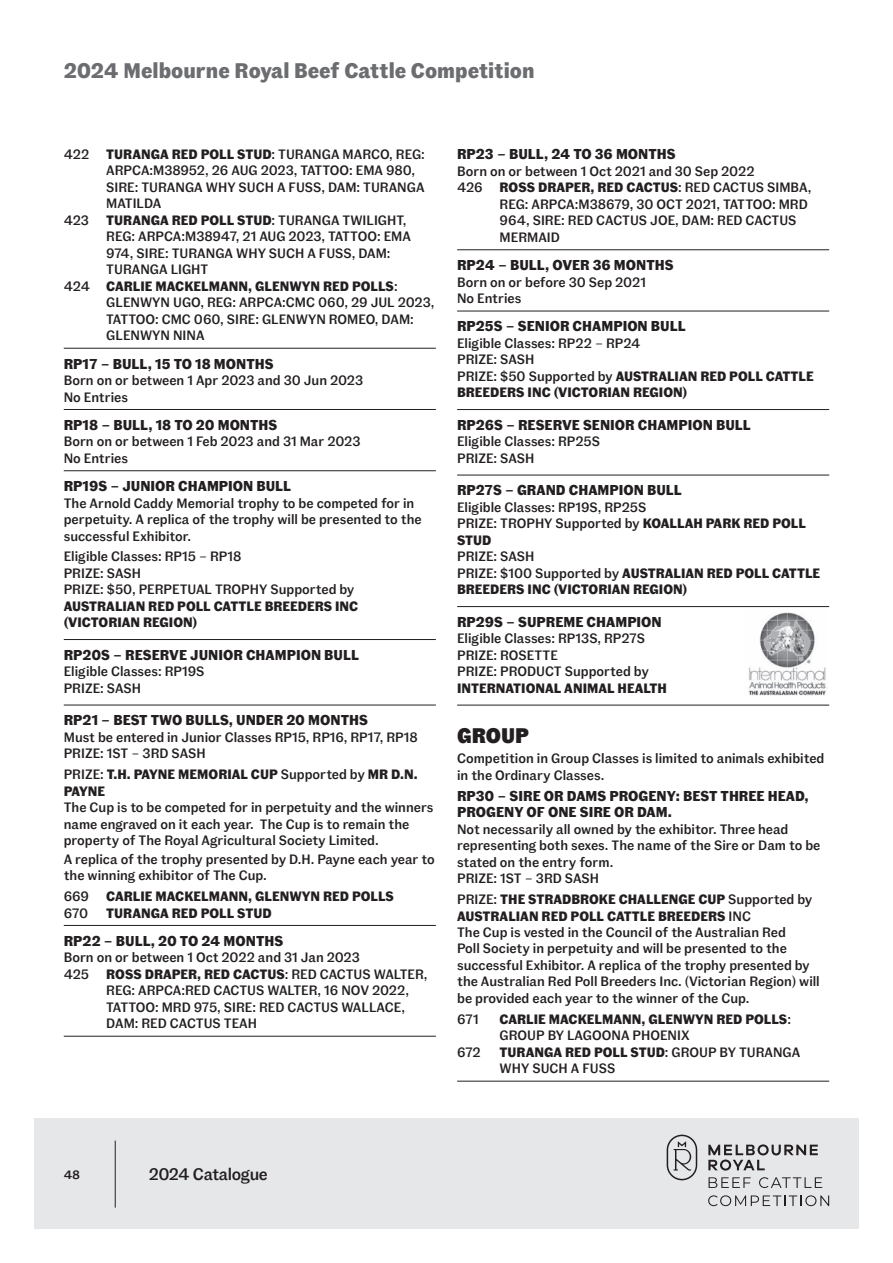
<style>
.page{position:relative;width:893px;height:1263px;background:#fff}
.page>*{position:absolute;margin:0;border:0;box-sizing:border-box;transform-origin:0 0}
.t1{font:700 21px "Fann Grotesque Pro";color:#6c6d70}
.t2{font:900 21px "Fann Grotesque Pro";color:#231f20}
.t3{font:500 16.65px "Fann Grotesque Pro";letter-spacing:-.02em;color:#231f20}
.t4{font:500 15px "Fann Grotesque Pro";color:#231f20}
.t5{font:700 14.25px/16.5px "Fann Grotesque Pro";color:#231f20}
.t6{font:500 13.5px/16.5px "Fann Grotesque Pro";color:#231f20}
.t7{font:700 13.5px/16.5px "Fann Grotesque Pro";color:#231f20}
.s1{font-weight:700}
.s2{font-weight:500}
</style>
<div class="page">
<div style="left:34px;top:1118px;width:825px;height:111px;background:#e6e7e9"></div>
<hr style="left:115px;top:1140px;width:1px;height:67px;background:#231f20">
<svg style="left:667px;top:1134px;width:30px;height:46px"></svg>
<svg style="left:708px;top:1144px;width:110px;height:26px"></svg>
<svg style="left:709px;top:1177px;width:42px;height:11px"></svg>
<svg style="left:759px;top:1177px;width:63px;height:11px"></svg>
<svg style="left:708px;top:1195px;width:121px;height:11px"></svg>
<hr style="left:64px;top:348px;width:372px;height:1px;background:#231f20">
<hr style="left:64px;top:409px;width:372px;height:1px;background:#231f20">
<hr style="left:64px;top:470px;width:372px;height:1px;background:#231f20">
<hr style="left:64px;top:639px;width:372px;height:1px;background:#231f20">
<hr style="left:64px;top:705px;width:372px;height:1px;background:#231f20">
<hr style="left:64px;top:925px;width:372px;height:1px;background:#231f20">
<hr style="left:64px;top:1036px;width:372px;height:1px;background:#231f20">
<hr style="left:457px;top:249px;width:372px;height:1px;background:#231f20">
<hr style="left:457px;top:311px;width:372px;height:1px;background:#231f20">
<hr style="left:457px;top:409px;width:372px;height:1px;background:#231f20">
<hr style="left:457px;top:475px;width:372px;height:1px;background:#231f20">
<hr style="left:457px;top:606px;width:372px;height:1px;background:#231f20">
<hr style="left:457px;top:705px;width:372px;height:1px;background:#231f20">
<hr style="left:457px;top:1081px;width:372px;height:1px;background:#231f20">
<img style="left:748px;top:612px;width:78px;height:84px">
<h1 class="t1" style="left:64px;top:59px;width:472px">2024 Melbourne Royal Beef Cattle Competition</h1>
<p class="t6" style="left:64px;top:146px;width:363px">422 <span class="s1">TURANGA RED POLL STUD</span>: TURANGA MARCO, REG:</p>
<p class="t6" style="left:106px;top:163px;width:310px">ARPCA:M38952, 26 AUG 2023, TATTOO: EMA 980,</p>
<p class="t6" style="left:106px;top:179px;width:320px">SIRE: TURANGA WHY SUCH A FUSS, DAM: TURANGA</p>
<p class="t6" style="left:106px;top:196px;width:57px">MATILDA</p>
<p class="t6" style="left:64px;top:212px;width:27px">423</p>
<p class="t7" style="left:106px;top:213px;width:302px">TURANGA RED POLL STUD<span class="s2">: TURANGA TWILIGHT,</span></p>
<p class="t6" style="left:106px;top:229px;width:306px">REG: ARPCA:M38947, 21 AUG 2023, TATTOO: EMA</p>
<p class="t6" style="left:106px;top:245px;width:286px">974, SIRE: TURANGA WHY SUCH A FUSS, DAM:</p>
<p class="t6" style="left:106px;top:262px;width:104px">TURANGA LIGHT</p>
<p class="t7" style="left:64px;top:279px;width:335px"><span class="s2">424</span> CARLIE MACKELMANN, GLENWYN RED POLLS<span class="s2">:</span></p>
<p class="t6" style="left:106px;top:295px;width:330px">GLENWYN UGO, REG: ARPCA:CMC 060, 29 JUL 2023,</p>
<p class="t6" style="left:106px;top:311px;width:309px">TATTOO: CMC 060, SIRE: GLENWYN ROMEO, DAM:</p>
<p class="t6" style="left:106px;top:328px;width:100px">GLENWYN NINA</p>
<p class="t5" style="left:64px;top:356px;width:211px">RP17 – BULL, 15 TO 18 MONTHS</p>
<p class="t6" style="left:64px;top:372px;width:301px">Born on or between 1 Apr 2023 and 30 Jun 2023<br>No Entries</p>
<p class="t5" style="left:64px;top:417px;width:215px">RP18 – BULL, 18 TO 20 MONTHS</p>
<p class="t6" style="left:64px;top:434px;width:298px">Born on or between 1 Feb 2023 and 31 Mar 2023<br>No Entries</p>
<p class="t5" style="left:64px;top:479px;width:229px">RP19S – JUNIOR CHAMPION BULL</p>
<p class="t6" style="left:64px;top:495px;width:359px">The Arnold Caddy Memorial trophy to be competed for in perpetuity. A replica of the trophy will be presented to the successful Exhibitor.</p>
<p class="t6" style="left:64px;top:549px;width:292px">Eligible Classes: RP15 – RP18<br>PRIZE: SASH<br>PRIZE: $50, PERPETUAL TROPHY Supported by</p>
<p class="t7" style="left:64px;top:599px;width:296px">AUSTRALIAN RED POLL CATTLE BREEDERS INC (VICTORIAN REGION)</p>
<p class="t5" style="left:64px;top:647px;width:297px">RP20S – RESERVE JUNIOR CHAMPION BULL</p>
<p class="t6" style="left:64px;top:664px;width:142px">Eligible Classes: RP19S<br>PRIZE: SASH</p>
<p class="t5" style="left:64px;top:713px;width:306px">RP21 – BEST TWO BULLS, UNDER 20 MONTHS</p>
<p class="t6" style="left:64px;top:729px;width:356px">Must be entered in Junior Classes RP15, RP16, RP17, RP18<br>PRIZE: 1ST – 3RD SASH</p>
<p class="t7" style="left:64px;top:767px;width:355px"><span class="s2">PRIZE:</span> T.H. PAYNE MEMORIAL CUP <span class="s2">Supported by</span> MR D.N.<br>PAYNE</p>
<p class="t6" style="left:64px;top:799px;width:371px">The Cup is to be competed for in perpetuity and the winners name engraved on it each year. The Cup is to remain the property of The Royal Agricultural Society Limited.</p>
<p class="t6" style="left:64px;top:851px;width:373px">A replica of the trophy presented by D.H. Payne each year to the winning exhibitor of The Cup.</p>
<p class="t6" style="left:64px;top:888px;width:27px">669</p>
<p class="t7" style="left:106px;top:889px;width:289px">CARLIE MACKELMANN, GLENWYN RED POLLS</p>
<p class="t6" style="left:64px;top:905px;width:26px">670</p>
<p class="t7" style="left:106px;top:905px;width:167px">TURANGA RED POLL STUD</p>
<p class="t5" style="left:64px;top:933px;width:221px">RP22 – BULL, 20 TO 24 MONTHS</p>
<p class="t6" style="left:64px;top:950px;width:298px">Born on or between 1 Oct 2022 and 31 Jan 2023<br>425</p>
<p class="t6" style="left:106px;top:966px;width:323px"><span class="s1">ROSS DRAPER, RED CACTUS</span>: RED CACTUS WALTER, REG: ARPCA:RED CACTUS WALTER, 16 NOV 2022, TATTOO: MRD 975, SIRE: RED CACTUS WALLACE, DAM: RED CACTUS TEAH</p>
<p class="t5" style="left:457px;top:147px;width:220px">RP23 – BULL, 24 TO 36 MONTHS</p>
<p class="t6" style="left:457px;top:163px;width:299px">Born on or between 1 Oct 2021 and 30 Sep 2022<br>426</p>
<p class="t6" style="left:500px;top:180px;width:313px"><span class="s1">ROSS DRAPER, RED CACTUS</span>: RED CACTUS SIMBA, REG: ARPCA:M38679, 30 OCT 2021, TATTOO: MRD 964, SIRE: RED CACTUS JOE, DAM: RED CACTUS MERMAID</p>
<p class="t5" style="left:457px;top:258px;width:218px">RP24 – BULL, OVER 36 MONTHS</p>
<p class="t6" style="left:457px;top:274px;width:190px">Born on or before 30 Sep 2021<br>No Entries</p>
<p class="t5" style="left:457px;top:319px;width:230px">RP25S – SENIOR CHAMPION BULL</p>
<p class="t6" style="left:457px;top:335px;width:358px">Eligible Classes: RP22 – RP24<br>PRIZE: SASH<br>PRIZE: $50 Supported by <span class="s1">AUSTRALIAN RED POLL CATTLE<br>BREEDERS INC (VICTORIAN REGION)</span></p>
<p class="t5" style="left:457px;top:417px;width:295px">RP26S – RESERVE SENIOR CHAMPION BULL</p>
<p class="t6" style="left:457px;top:434px;width:145px">Eligible Classes: RP25S<br>PRIZE: SASH</p>
<p class="t5" style="left:457px;top:483px;width:226px">RP27S – GRAND CHAMPION BULL</p>
<p class="t6" style="left:457px;top:499px;width:350px">Eligible Classes: RP19S, RP25S<br>PRIZE: TROPHY Supported by <span class="s1">KOALLAH PARK RED POLL<br>STUD</span></p>
<p class="t7" style="left:457px;top:549px;width:365px"><span class="s2">PRIZE: SASH<br>PRIZE: $100 Supported by</span> AUSTRALIAN RED POLL CATTLE<br>BREEDERS INC (VICTORIAN REGION)</p>
<p class="t5" style="left:457px;top:614px;width:206px">RP29S – SUPREME CHAMPION</p>
<p class="t6" style="left:457px;top:631px;width:193px">Eligible Classes: RP13S, RP27S<br>PRIZE: ROSETTE<br>PRIZE: PRODUCT Supported by</p>
<p class="t7" style="left:457px;top:681px;width:211px">INTERNATIONAL ANIMAL HEALTH</p>
<h1 class="t2" style="left:457px;top:723px;width:73px">GROUP</h1>
<p class="t6" style="left:457px;top:751px;width:369px">Competition in Group Classes is limited to animals exhibited in the Ordinary Classes.</p>
<p class="t5" style="left:457px;top:788px;width:353px">RP30 – SIRE OR DAMS PROGENY: BEST THREE HEAD,<br>PROGENY OF ONE SIRE OR DAM.</p>
<p class="t6" style="left:457px;top:821px;width:365px">Not necessarily all owned by the exhibitor. Three head representing both sexes. The name of the Sire or Dam to be stated on the entry form.<br>PRIZE: 1ST – 3RD SASH</p>
<p class="t6" style="left:457px;top:891px;width:364px">PRIZE: <span class="s1">THE STRADBROKE CHALLENGE CUP</span> Supported by <span class="s1">AUSTRALIAN RED POLL CATTLE BREEDERS</span> INC<br>The Cup is vested in the Council of the Australian Red<br>Poll Society in perpetuity and will be presented to the successful Exhibitor. A replica of the trophy presented by the Australian Red Poll Breeders Inc. (Victorian Region) will be provided each year to the winner of the Cup.</p>
<p class="t6" style="left:457px;top:1011px;width:23px">671</p>
<p class="t7" style="left:500px;top:1011px;width:293px">CARLIE MACKELMANN, GLENWYN RED POLLS<span class="s2">:<br>GROUP BY LAGOONA PHOENIX</span></p>
<p class="t6" style="left:457px;top:1044px;width:25px">672</p>
<p class="t6" style="left:500px;top:1044px;width:302px"><span class="s1">TURANGA RED POLL STUD</span>: GROUP BY TURANGA<br>WHY SUCH A FUSS</p>
<p class="t4" style="left:64px;top:1165px;width:18px">48</p>
<p class="t3" style="left:149px;top:1164px;width:121px">2024 Catalogue</p>
</div>
